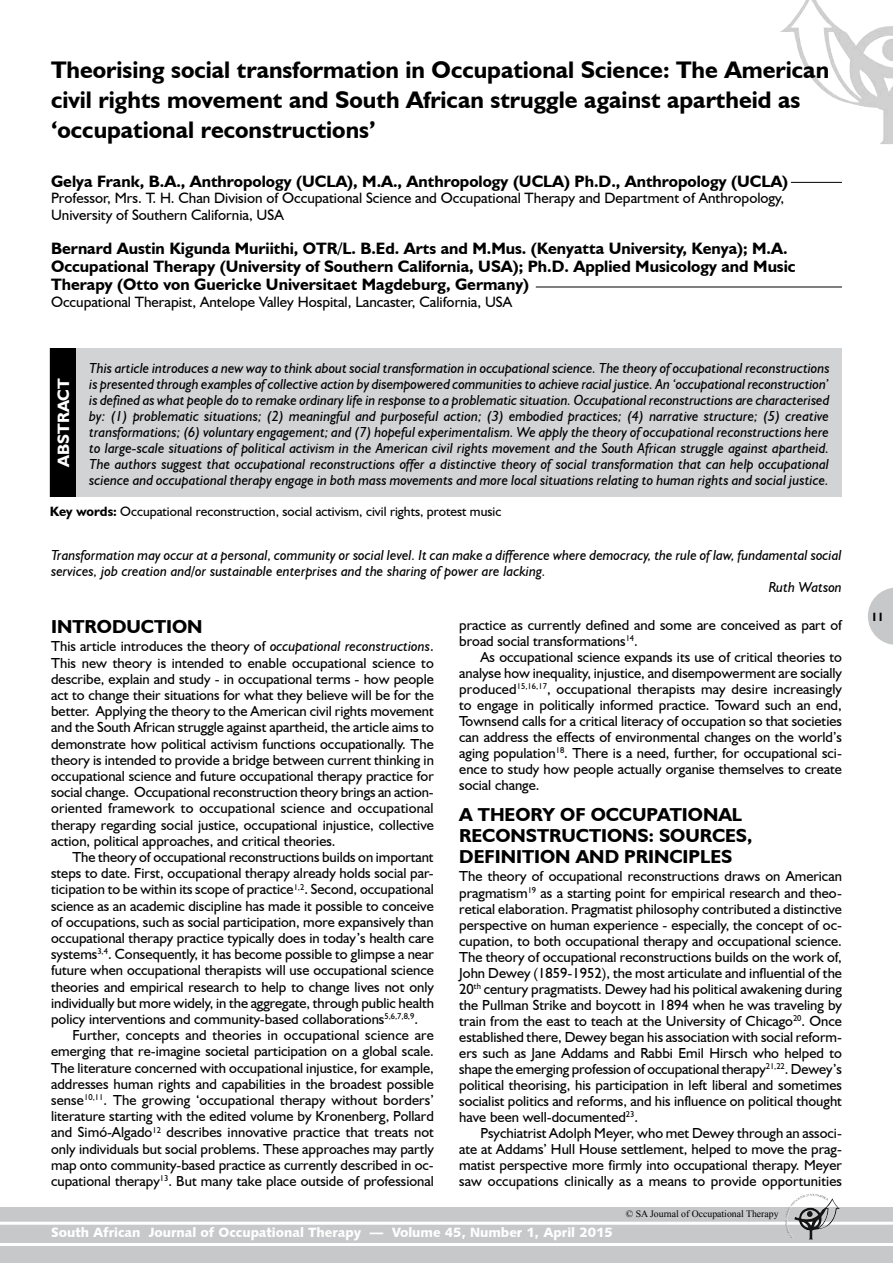
<style>
.page{position:relative;width:893px;height:1263px;background:#fff}
.page>*{position:absolute;margin:0;border:0;box-sizing:border-box;transform-origin:0 0}
.t1{font:700 24px/30px "Humanist 521 BT";color:#000}
.t2{font:700 18.75px/21px "Humanist 521 BT";color:#000}
.t3{font:700 16.5px/18px "Humanist 521 BT";color:#000}
.t4{font:700 16.5px "Humanist 521 BT";color:#fff}
.t5{font:15px/16.5px "Humanist 521 BT";color:#000}
.t6{font:14.55px/16.2px "Humanist 521 BT";color:#000;text-align:justify}
.t7{font:italic 14.55px/16px "Humanist 521 BT";color:#000;text-align:justify}
.t8{font:13.5px "Humanist 521 BT";color:#000}
.t9{font:13.5px "Humanist 531 BT Black A";color:#fff}
.t10{font:700 12px "Humanist 521 BT";color:#000}
.t11{font:9.75px "Times New Roman";color:#000}
.s1{font-weight:700}
.s2{font-style:italic}
</style>
<div class="page">
<svg style="left:868px;top:588px;width:25px;height:57px"></svg>
<div style="left:0;top:1208px;width:893px;height:55px;background:#c7c8ca"></div>
<hr style="left:0;top:1222px;width:893px;height:3px;background:#fff">
<hr style="left:0;top:1243px;width:893px;height:3px;background:#fff">
<img style="left:805px;top:1194px;width:18px;height:4px">
<img style="left:780px;top:0;width:113px;height:144px">
<div style="left:50px;top:348px;width:792px;height:149px;background:#d1d3d4"></div>
<div style="left:50px;top:348px;width:26px;height:149px;background:#000"></div>
<hr style="left:791px;top:182px;width:51px;height:1px;background:#000">
<hr style="left:536px;top:287px;width:306px;height:1px;background:#000">
<h1 class="t1" style="left:51px;top:54px;width:780px">Theorising social transformation in Occupational Science: The American civil rights movement and South African struggle against apartheid as ‘occupational reconstructions’</h1>
<p class="t3" style="left:51px;top:172px;width:739px">Gelya Frank, B.A., Anthropology (UCLA), M.A., Anthropology (UCLA) Ph.D., Anthropology (UCLA)</p>
<p class="t5" style="left:51px;top:190px;width:735px">Professor, Mrs. T. H. Chan Division of Occupational Science and Occupational Therapy and Department of Anthropology,<br>University of Southern California, USA</p>
<p class="t3" style="left:51px;top:239px;width:746px">Bernard Austin Kigunda Muriithi, OTR/L. B.Ed. Arts and M.Mus. (Kenyatta University, Kenya); M.A.<br>Occupational Therapy (University of Southern California, USA); Ph.D. Applied Musicology and Music<br>Therapy (Otto von Guericke Universitaet Magdeburg, Germany)</p>
<p class="t5" style="left:51px;top:293px;width:463px">Occupational Therapist, Antelope Valley Hospital, Lancaster, California, USA</p>
<p class="t4" style="left:53px;top:467px;width:90px;rotate:-90deg">ABSTRACT</p>
<p class="t7" style="left:89px;top:359px;width:742px">This article introduces a new way to think about social transformation in occupational science. The theory of occupational reconstructions is presented through examples of collective action by disempowered communities to achieve racial justice. An ‘occupational reconstruction’ is defined as what people do to remake ordinary life in response to a problematic situation. Occupational reconstructions are characterised by: (1) problematic situations; (2) meaningful and purposeful action; (3) embodied practices; (4) narrative structure; (5) creative transformations; (6) voluntary engagement; and (7) hopeful experimentalism. We apply the theory of occupational reconstructions here to large-scale situations of political activism in the American civil rights movement and the South African struggle against apartheid.<br>The authors suggest that occupational reconstructions offer a distinctive theory of social transformation that can help occupational science and occupational therapy engage in both mass movements and more local situations relating to human rights and social justice.</p>
<p class="t8" style="left:50px;top:503px;width:453px"><span class="s1">Key words:</span> Occupational reconstruction, social activism, civil rights, protest music</p>
<p class="t7" style="left:51px;top:547px;width:792px">Transformation may occur at a personal, community or social level. It can make a difference where democracy, the rule of law, fundamental social</p>
<p class="t7" style="left:51px;top:563px;width:496px">services, job creation and/or sustainable enterprises and the sharing of power are lacking.</p>
<p class="t7" style="left:769px;top:579px;width:75px">Ruth Watson</p>
<p class="t2" style="left:51px;top:616px;width:153px">INTRODUCTION</p>
<p class="t6" style="left:51px;top:638px;width:384px">This article introduces the theory of <span class="s2">occupational reconstructions</span>.<br>This new theory is intended to enable occupational science to describe, explain and study - in occupational terms - how people act to change their situations for what they believe will be for the better. Applying the theory to the American civil rights movement and the South African struggle against apartheid, the article aims to demonstrate how political activism functions occupationally. The theory is intended to provide a bridge between current thinking in occupational science and future occupational therapy practice for social change. Occupational reconstruction theory brings an action&shy;oriented framework to occupational science and occupational therapy regarding social justice, occupational injustice, collective action, political approaches, and critical theories.</p>
<p class="t6" style="left:51px;top:848px;width:384px;text-indent:21px">The theory of occupational reconstructions builds on important steps to date. First, occupational therapy already holds social par&shy;ticipation to be within its scope of practice<sup>1,2</sup>. Second, occupational science as an academic discipline has made it possible to conceive of occupations, such as social participation, more expansively than occupational therapy practice typically does in today’s health care systems<sup>3,4</sup>. Consequently, it has become possible to glimpse a near future when occupational therapists will use occupational science theories and empirical research to help to change lives not only individually but more widely, in the aggregate, through public health policy interventions and community-based collaborations<sup>5,6,7,8,9</sup>.</p>
<p class="t6" style="left:51px;top:1027px;width:384px;text-indent:21px">Further, concepts and theories in occupational science are emerging that re-imagine societal participation on a global scale.<br>The literature concerned with occupational injustice, for example, addresses human rights and capabilities in the broadest possible sense<sup>10,11</sup>. The growing ‘occupational therapy without borders’ literature starting with the edited volume by Kronenberg, Pollard and Simó-Algado<sup>12</sup> describes innovative practice that treats not only individuals but social problems. These approaches may partly map onto community-based practice as currently described in oc&shy;cupational therapy<sup>13</sup>. But many take place outside of professional</p>
<p class="t6" style="left:459px;top:617px;width:384px">practice as currently defined and some are conceived as part of broad social transformations<sup>14</sup>.</p>
<p class="t6" style="left:459px;top:649px;width:384px;text-indent:21px">As occupational science expands its use of critical theories to analyse how inequality, injustice, and disempowerment are socially produced<sup>15,16,17</sup>, occupational therapists may desire increasingly to engage in politically informed practice. Toward such an end, Townsend calls for a critical literacy of occupation so that societies can address the effects of environmental changes on the world’s aging population<sup>18</sup>. There is a need, further, for occupational sci&shy;ence to study how people actually organise themselves to create social change.</p>
<p class="t2" style="left:459px;top:804px;width:295px">A THEORY OF OCCUPATIONAL<br>RECONSTRUCTIONS: SOURCES,<br>DEFINITION AND PRINCIPLES</p>
<p class="t6" style="left:459px;top:868px;width:384px">The theory of occupational reconstructions draws on American pragmatism<sup>19</sup> as a starting point for empirical research and theo&shy;retical elaboration. Pragmatist philosophy contributed a distinctive perspective on human experience - especially, the concept of oc&shy;cupation, to both occupational therapy and occupational science.<br>The theory of occupational reconstructions builds on the work of, John Dewey (1859-1952), the most articulate and influential of the 20<sup>th</sup> century pragmatists. Dewey had his political awakening during the Pullman Strike and boycott in 1894 when he was traveling by train from the east to teach at the University of Chicago<sup>20</sup>. Once established there, Dewey began his association with social reform&shy;ers such as Jane Addams and Rabbi Emil Hirsch who helped to shape the emerging profession of occupational therapy<sup>21,22</sup>. Dewey’s political theorising, his participation in left liberal and sometimes socialist politics and reforms, and his influence on political thought have been well-documented<sup>23</sup>.</p>
<p class="t6" style="left:459px;top:1125px;width:384px;text-indent:21px">Psychiatrist Adolph Meyer, who met Dewey through an associ&shy;ate at Addams’ Hull House settlement, helped to move the prag&shy;matist perspective more firmly into occupational therapy. Meyer saw occupations clinically as a means to provide opportunities</p>
<p class="t11" style="left:626px;top:1207px;width:154px">© SA Journal of Occupational Therapy</p>
<p class="t9" style="left:51px;top:1224px;width:563px">South African Journal of Occupational Therapy — Volume 45, Number 1, April 2015</p>
<p class="t10" style="left:871px;top:609px;width:15px">11</p>
</div>
